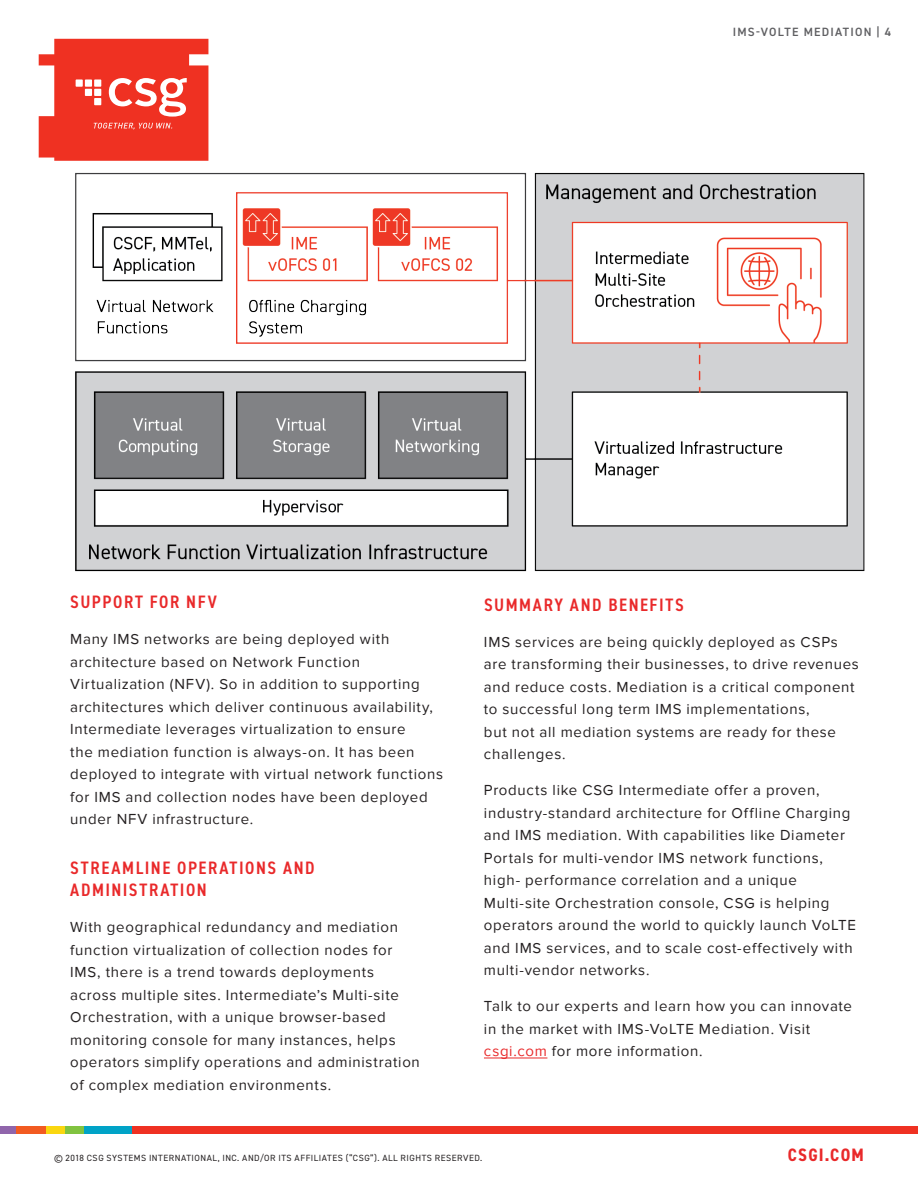
<style>
.page{position:relative;width:918px;height:1188px;background:#fff}
.page>*{position:absolute;margin:0;border:0;box-sizing:border-box;transform-origin:0 0}
.Headers{font:600 condensed 18px/22.5px "DIN2014";letter-spacing:.085em;color:#e9292a}
.t1{font:700 condensed 18px "DIN2014";letter-spacing:.07em;color:#e9292a}
.Body{font:15px/22.5px "Proxima Nova";letter-spacing:.05em;color:#231f20}
.t2{font:600 12px "DIN2014";letter-spacing:.1em;color:#5f5f62}
.t3{font:9px "DIN2014";letter-spacing:.055em;color:#231f20}
.s1{color:#e9292a}
</style>
<div class="page">
<img style="left:75px;top:172px;width:790px;height:400px">
<hr style="left:484px;top:1058px;width:63px;height:1px;background:#e9292a">
<div style="left:0;top:1127px;width:918px;height:7px;background:#ef3122"></div>
<div style="left:83px;top:1127px;width:49px;height:7px;background:#00a3c7"></div>
<div style="left:65px;top:1127px;width:18px;height:7px;background:#81c340"></div>
<div style="left:46px;top:1127px;width:19px;height:7px;background:#fad70f"></div>
<div style="left:15px;top:1127px;width:31px;height:7px;background:#f25b21"></div>
<div style="left:0;top:1127px;width:15px;height:7px;background:#9065ab"></div>
<svg style="left:39px;top:39px;width:169px;height:122px;background:#f14e41"></svg>
<p class="t2" style="left:733px;top:24px;width:160px">IMS-VOLTE MEDIATION | 4</p>
<p class="Headers" style="left:70px;top:590px;width:148px">SUPPORT FOR NFV</p>
<p class="Body" style="left:70px;top:628px;width:374px">Many IMS networks are being deployed with architecture based on Network Function Virtualization (NFV). So in addition to supporting architectures which deliver continuous availability, Intermediate leverages virtualization to ensure<br>the mediation function is always-on. It has been deployed to integrate with virtual network functions for IMS and collection nodes have been deployed under NFV infrastructure.</p>
<p class="Headers" style="left:70px;top:856px;width:246px">STREAMLINE OPERATIONS AND<br>ADMINISTRATION</p>
<p class="Body" style="left:70px;top:916px;width:351px">With geographical redundancy and mediation function virtualization of collection nodes for IMS, there is a trend towards deployments across multiple sites. Intermediate’s Multi-site Orchestration, with a unique browser-based monitoring console for many instances, helps operators simplify operations and administration of complex mediation environments.</p>
<p class="Headers" style="left:484px;top:593px;width:201px">SUMMARY AND BENEFITS</p>
<p class="Body" style="left:484px;top:631px;width:376px">IMS services are being quickly deployed as CSPs are transforming their businesses, to drive revenues and reduce costs. Mediation is a critical component to successful long term IMS implementations,<br>but not all mediation systems are ready for these challenges.</p>
<p class="Body" style="left:484px;top:779px;width:373px">Products like CSG Intermediate offer a proven, industry-standard architecture for Offline Charging and IMS mediation. With capabilities like Diameter Portals for multi-vendor IMS network functions, high- performance correlation and a unique Multi-site Orchestration console, CSG is helping operators around the world to quickly launch VoLTE and IMS services, and to scale cost-effectively with multi-vendor networks.</p>
<p class="Body" style="left:484px;top:995px;width:370px">Talk to our experts and learn how you can innovate in the market with IMS-VoLTE Mediation. Visit <span class="s1">csgi.com</span> for more information.</p>
<p class="t3" style="left:54px;top:1152px;width:430px">© 2018 CSG SYSTEMS INTERNATIONAL, INC. AND/OR ITS AFFILIATES (“CSG”). ALL RIGHTS RESERVED.</p>
<p class="t1" style="left:788px;top:1143px;width:78px">CSGI.COM</p>
</div>
